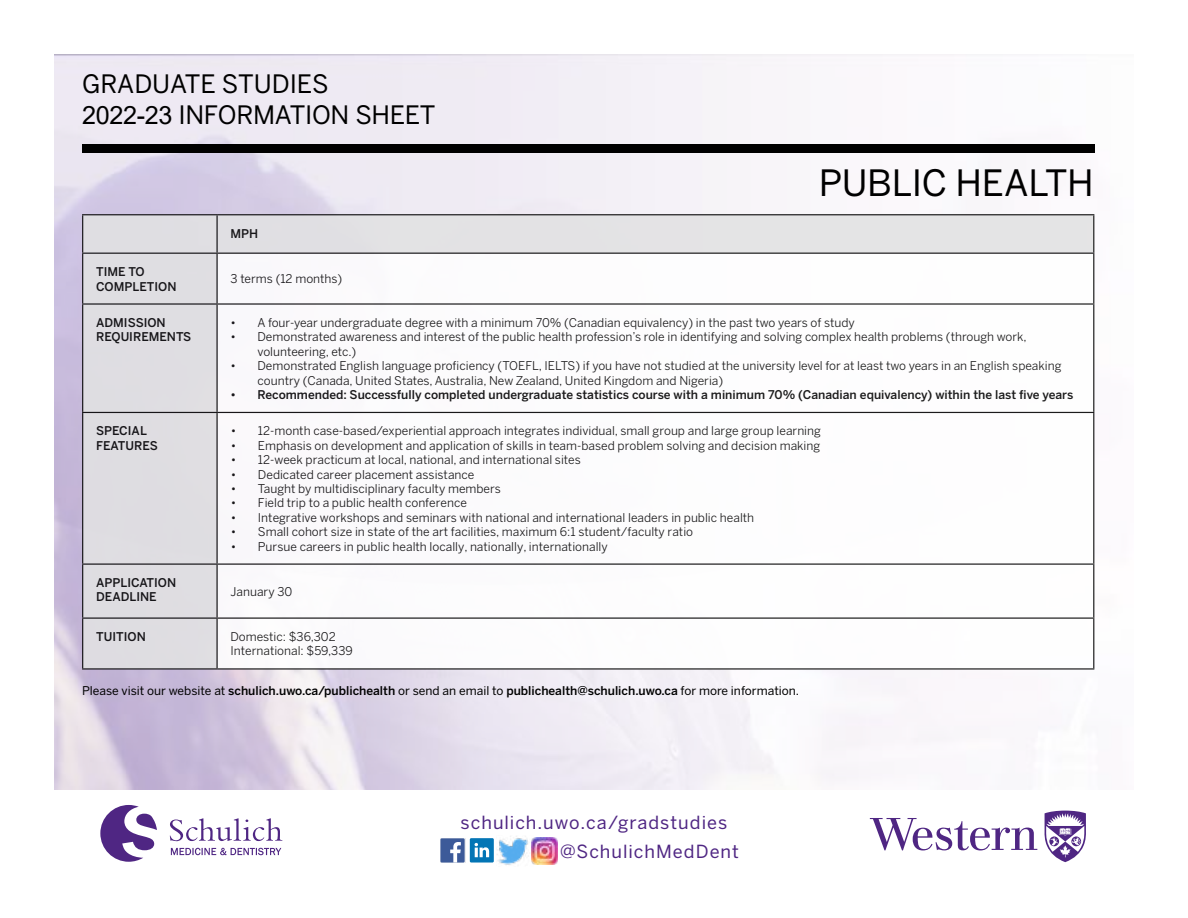
<style>
.page{position:relative;width:1188px;height:918px;background:#fff}
.page>*{position:absolute;margin:0;border:0;box-sizing:border-box;transform-origin:0 0}
.t1{font:36px "Benton Sans";letter-spacing:-.01em;color:#000}
.t2{font:25.2px/30.2px "Benton Sans";letter-spacing:-.015em;color:#000}
.t3{font:18px/28.5px "Benton Sans";letter-spacing:.055em;color:#4f2683}
.t4{font:12px/14.4px "Benton Sans";color:#000}
.t5{font:500 12px/14.4px "Benton Sans";color:#000}
.t6{font:12px "Benton Sans";color:#000}
.s1{font-family:"Arial"}
.s2{font-weight:500}
</style>
<div class="page">
<svg style="left:100px;top:805px;width:57px;height:57px"></svg>
<svg style="left:170px;top:818px;width:112px;height:23px"></svg>
<svg style="left:171px;top:848px;width:110px;height:7px"></svg>
<svg style="left:870px;top:818px;width:167px;height:32px"></svg>
<svg style="left:1044px;top:811px;width:42px;height:51px"></svg>
<img style="left:54px;top:54px;width:1041px;height:735px">
<div style="left:440px;top:838px;width:25px;height:25px;background:#3c5a99"></div>
<svg style="left:450px;top:842px;width:11px;height:21px"></svg>
<img style="left:497px;top:836px;width:37px;height:29px">
<img style="left:531px;top:837px;width:26px;height:27px">
<svg style="left:470px;top:838px;width:24px;height:25px"></svg>
<div style="left:82px;top:144px;width:1012px;height:8px;background:#000"></div>
<div style="left:83px;top:215px;width:1010px;height:453px;background:#dfdee2"></div>
<svg style="left:218px;top:254px;width:875px;height:414px"></svg>
<hr style="left:82px;top:214px;width:135px;height:1px;background:#000">
<hr style="left:82px;top:215px;width:1px;height:38px;background:#000">
<hr style="left:217px;top:214px;width:877px;height:1px;background:#000">
<hr style="left:216px;top:215px;width:2px;height:38px;background:#000">
<hr style="left:1093px;top:215px;width:1px;height:38px;background:#000">
<hr style="left:82px;top:253px;width:135px;height:1px;background:#000">
<hr style="left:82px;top:254px;width:1px;height:49px;background:#000">
<hr style="left:217px;top:253px;width:877px;height:1px;background:#000">
<hr style="left:216px;top:254px;width:2px;height:49px;background:#000">
<hr style="left:1093px;top:254px;width:1px;height:49px;background:#000">
<hr style="left:82px;top:303px;width:135px;height:2px;background:#000">
<hr style="left:82px;top:305px;width:1px;height:107px;background:#000">
<hr style="left:217px;top:303px;width:877px;height:2px;background:#000">
<hr style="left:216px;top:305px;width:2px;height:107px;background:#000">
<hr style="left:1093px;top:305px;width:1px;height:107px;background:#000">
<hr style="left:82px;top:412px;width:135px;height:1px;background:#000">
<hr style="left:82px;top:413px;width:1px;height:150px;background:#000">
<hr style="left:217px;top:412px;width:877px;height:1px;background:#000">
<hr style="left:216px;top:413px;width:2px;height:150px;background:#000">
<hr style="left:1093px;top:413px;width:1px;height:150px;background:#000">
<hr style="left:82px;top:563px;width:135px;height:2px;background:#000">
<hr style="left:82px;top:565px;width:1px;height:52px;background:#000">
<hr style="left:217px;top:563px;width:877px;height:2px;background:#000">
<hr style="left:216px;top:565px;width:2px;height:52px;background:#000">
<hr style="left:1093px;top:565px;width:1px;height:52px;background:#000">
<hr style="left:82px;top:617px;width:135px;height:2px;background:#000">
<hr style="left:82px;top:619px;width:1px;height:49px;background:#000">
<hr style="left:217px;top:617px;width:877px;height:2px;background:#000">
<hr style="left:216px;top:619px;width:2px;height:49px;background:#000">
<hr style="left:1093px;top:619px;width:1px;height:49px;background:#000">
<hr style="left:82px;top:668px;width:135px;height:2px;background:#000">
<hr style="left:217px;top:668px;width:877px;height:2px;background:#000">
<h2 class="t2" style="left:82px;top:69px;width:355px">GRADUATE STUDIES<br><span class="s1">2022-23</span> INFORMATION SHEET</h2>
<p class="t5" style="left:231px;top:226px;width:29px">MPH</p>
<h1 class="t1" style="left:819px;top:162px;width:277px">PUBLIC HEALTH</h1>
<p class="t5" style="left:96px;top:264px;width:82px">TIME TO<br>COMPLETION</p>
<p class="t4" style="left:231px;top:272px;width:113px">3 terms (12 months)</p>
<p class="t5" style="left:96px;top:315px;width:97px">ADMISSION<br>REQUIREMENTS</p>
<p class="t4" style="left:231px;top:315px;width:626px">• A four-year undergraduate degree with a minimum 70% (Canadian equivalency) in the past two years of study</p>
<p class="t4" style="left:258px;top:330px;width:771px;text-indent:-27px">• Demonstrated awareness and interest of the public health profession’s role in identifying and solving complex health problems (through work, volunteering, etc.)</p>
<p class="t4" style="left:258px;top:358px;width:805px;text-indent:-27px">• Demonstrated English language proficiency (TOEFL, IELTS) if you have not studied at the university level for at least two years in an English speaking country (Canada, United States, Australia, New Zealand, United Kingdom and Nigeria)</p>
<p class="t5" style="left:231px;top:387px;width:844px">• Recommended: Successfully completed undergraduate statistics course with a minimum 70% (Canadian equivalency) within the last five years</p>
<p class="t5" style="left:96px;top:424px;width:63px">SPECIAL<br>FEATURES</p>
<p class="t4" style="left:231px;top:424px;width:592px">• 12-month case-based/experiential approach integrates individual, small group and large group learning</p>
<p class="t4" style="left:231px;top:438px;width:591px">• Emphasis on development and application of skills in team-based problem solving and decision making</p>
<p class="t4" style="left:231px;top:452px;width:351px">• 12-week practicum at local, national, and international sites</p>
<p class="t4" style="left:231px;top:467px;width:245px">• Dedicated career placement assistance</p>
<p class="t4" style="left:231px;top:481px;width:272px">• Taught by multidisciplinary faculty members</p>
<p class="t4" style="left:231px;top:496px;width:238px">• Field trip to a public health conference</p>
<p class="t4" style="left:231px;top:510px;width:525px">• Integrative workshops and seminars with national and international leaders in public health</p>
<p class="t4" style="left:231px;top:524px;width:464px">• Small cohort size in state of the art facilities, maximum 6:1 student/faculty ratio</p>
<p class="t4" style="left:231px;top:539px;width:378px">• Pursue careers in public health locally, nationally, internationally</p>
<p class="t5" style="left:96px;top:575px;width:82px">APPLICATION<br>DEADLINE</p>
<p class="t4" style="left:231px;top:584px;width:63px">January 30</p>
<p class="t5" style="left:96px;top:629px;width:51px">TUITION</p>
<p class="t4" style="left:231px;top:629px;width:124px">Domestic: $36,302<br>International: $59,339</p>
<p class="t6" style="left:82px;top:683px;width:719px">Please visit our website at <span class="s2">schulich.uwo.ca/publichealth</span> or send an email to <span class="s2">publichealth@schulich.uwo.ca</span> for more information.</p>
<h3 class="t3" style="left:560px;top:808px;width:180px;text-indent:-99px">schulich.uwo.ca/gradstudies @SchulichMedDent</h3>
</div>
